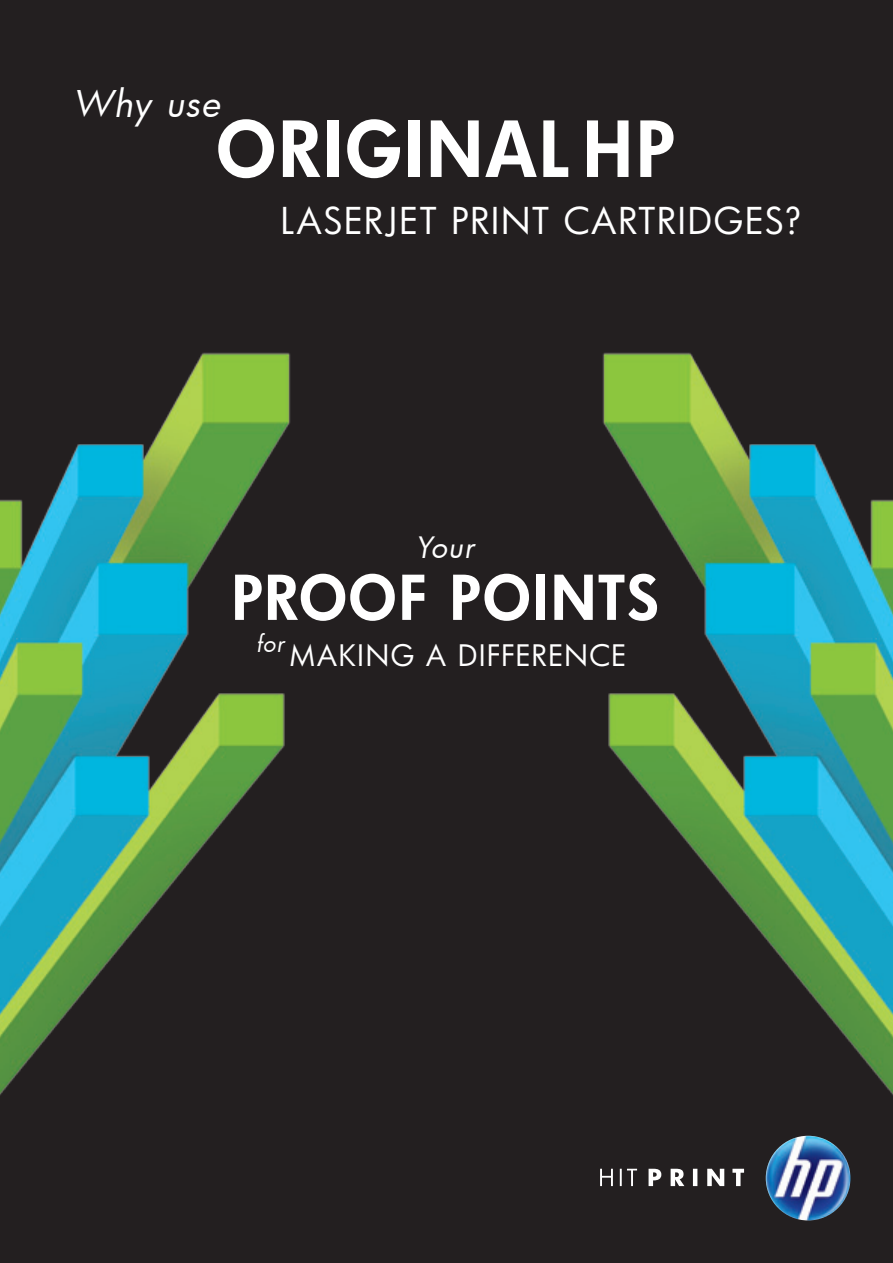
<style>
.page{position:relative;width:893px;height:1263px;background:#231f20}
.page>*{position:absolute;margin:0;border:0;box-sizing:border-box;transform-origin:0 0}
.t1{font:75px "Futura Hv";letter-spacing:.04em;color:#fff}
.t2{font:60px "Futura Hv";letter-spacing:.035em;color:#fff}
.t3{font:36px "HP Futura";letter-spacing:.035em;color:#fff}
.t4{font:italic 36px "Futura Bk";letter-spacing:.035em;color:#fff}
.t5{font:28.8px "HP Futura";letter-spacing:.04em;color:#fff}
.t6{font:italic 28.8px "Futura Bk";color:#fff}
.t7{font:italic 22.5px "Futura Bk";color:#fff}
</style>
<div class="page">
<img style="left:0;top:352px;width:291px;height:743px">
<img style="left:602px;top:352px;width:291px;height:743px">
<svg style="left:600px;top:1169px;width:144px;height:17px"></svg>
<img style="left:766px;top:1136px;width:84px;height:84px;border-radius:42px">
<p class="t4" style="left:73px;top:79px;width:148px">Why use</p>
<h1 class="t1" style="left:217px;top:99px;width:460px">ORIGINAL HP</h1>
<p class="t3" style="left:281px;top:196px;width:523px">LASERJET PRINT CARTRIDGES?</p>
<p class="t6" style="left:415px;top:528px;width:60px">Your</p>
<h2 class="t2" style="left:231px;top:557px;width:429px">PROOF POINTS</h2>
<p class="t5" style="left:290px;top:635px;width:338px">MAKING A DIFFERENCE</p>
<p class="t7" style="left:256px;top:629px;width:30px">for</p>
</div>
